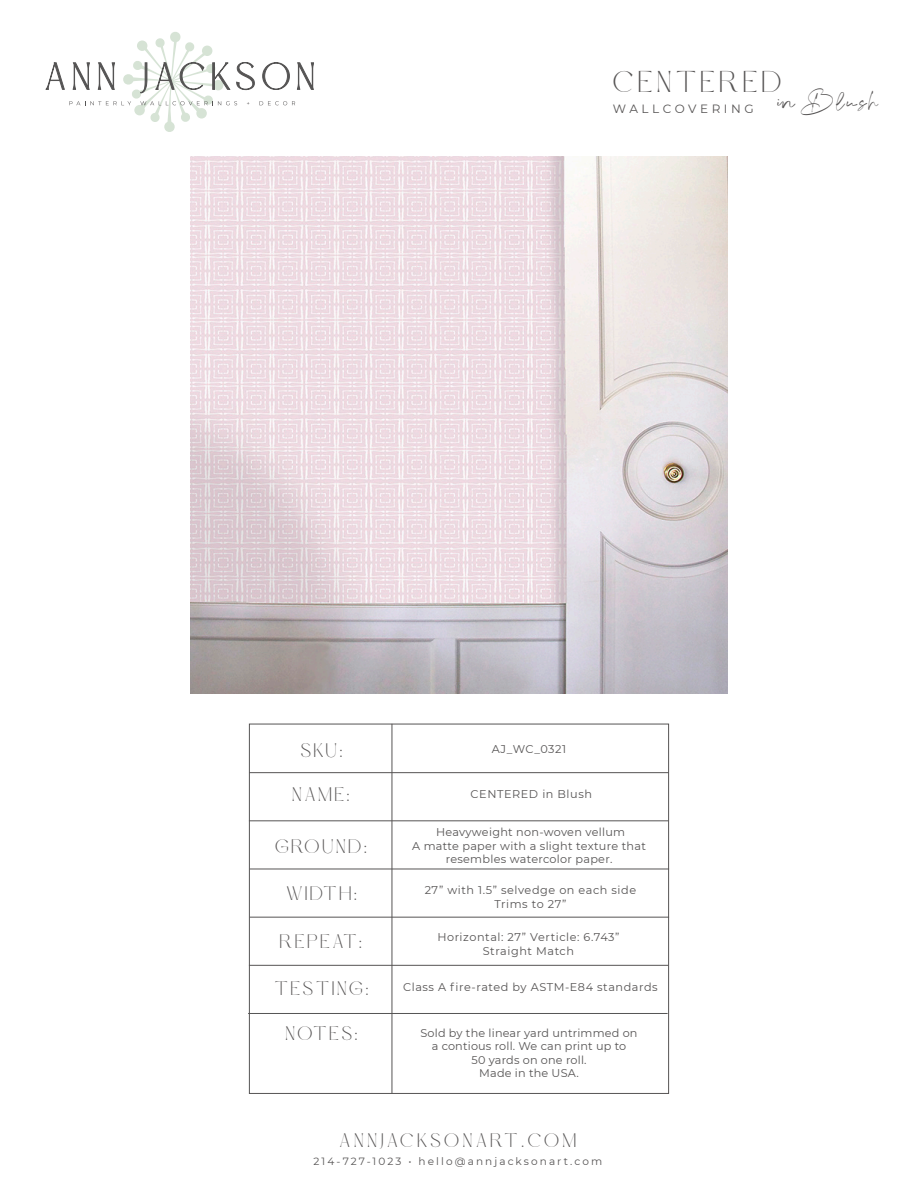
<style>
.page{position:relative;width:918px;height:1188px;background:#fff}
.page>*{position:absolute;margin:0;border:0;box-sizing:border-box;transform-origin:0 0}
.t1{font:30px "Novara";letter-spacing:.15em;color:#565454}
.t2{font:24px "Equestrian Style";letter-spacing:.1em;color:#565454}
.t3{font:19.5px "Novara";letter-spacing:.15em;color:#565454}
.t4{font:19.5px "Novara";letter-spacing:.18em;color:#565454}
.t5{font:12px "Montserrat";letter-spacing:.3em;color:#565454}
.t6{font:11.25px "Montserrat";letter-spacing:.025em;color:#565454}
.t7{font:11.25px "Montserrat";letter-spacing:.05em;color:#565454}
.t8{font:11.25px "Montserrat";letter-spacing:.045em;color:#565454}
.t9{font:10.5px "Montserrat";letter-spacing:.2em;color:#565454}
</style>
<div class="page">
<svg style="left:46px;top:32px;width:268px;height:100px"></svg>
<img style="left:191px;top:156px;width:537px;height:537px">
<div style="left:249px;top:724px;width:420px;height:370px;border:1px solid #565454"></div>
<hr style="left:249px;top:772px;width:420px;height:1px;background:#565454">
<hr style="left:392px;top:724px;width:1px;height:369px;background:#565454">
<hr style="left:249px;top:821px;width:419px;height:1px;background:#565454">
<hr style="left:250px;top:869px;width:419px;height:1px;background:#565454">
<hr style="left:250px;top:917px;width:419px;height:1px;background:#565454">
<hr style="left:249px;top:965px;width:419px;height:1px;background:#565454">
<hr style="left:248px;top:1013px;width:420px;height:1px;background:#565454">
<p class="t1" style="left:613px;top:63px;width:170px">CENTERED</p>
<p class="t2" style="left:778px;top:93px;width:102px">in Blush</p>
<p class="t5" style="left:613px;top:101px;width:142px">WALLCOVERING</p>
<p class="t3" style="left:301px;top:738px;width:43px">SKU:</p>
<p class="t6" style="left:492px;top:741px;width:76px">AJ_WC_0321</p>
<p class="t3" style="left:292px;top:782px;width:59px">NAME:</p>
<p class="t7" style="left:471px;top:787px;width:123px">CENTERED in Blush</p>
<p class="t3" style="left:275px;top:834px;width:93px">GROUND:</p>
<p class="t3" style="left:286px;top:881px;width:72px">WIDTH:</p>
<p class="t3" style="left:280px;top:929px;width:83px">REPEAT:</p>
<p class="t3" style="left:275px;top:976px;width:95px">TESTING:</p>
<p class="t3" style="left:286px;top:1022px;width:73px">NOTES:</p>
<p class="t6" style="left:436px;top:825px;width:191px">Heavyweight non-woven vellum</p>
<p class="t6" style="left:412px;top:838px;width:235px">A matte paper with a slight texture that</p>
<p class="t6" style="left:446px;top:852px;width:168px">resembles watercolor paper.</p>
<p class="t7" style="left:425px;top:882px;width:213px">27” with 1.5” selvedge on each side</p>
<p class="t8" style="left:494px;top:896px;width:74px">Trims to 27”</p>
<p class="t7" style="left:437px;top:929px;width:184px">Horizontal: 27” Verticle: 6.743”</p>
<p class="t7" style="left:483px;top:943px;width:93px">Straight Match</p>
<p class="t7" style="left:403px;top:980px;width:256px">Class A fire-rated by ASTM-E84 standards</p>
<p class="t6" style="left:421px;top:1025px;width:218px">Sold by the linear yard untrimmed on</p>
<p class="t6" style="left:432px;top:1039px;width:196px">a contious roll. We can print up to</p>
<p class="t6" style="left:472px;top:1052px;width:117px">50 yards on one roll.</p>
<p class="t6" style="left:479px;top:1066px;width:101px">Made in the USA.</p>
<p class="t4" style="left:340px;top:1128px;width:238px">ANNJACKSONART.COM</p>
<p class="t9" style="left:314px;top:1154px;width:290px">214-727-1023 • hello@annjacksonart.com</p>
</div>
